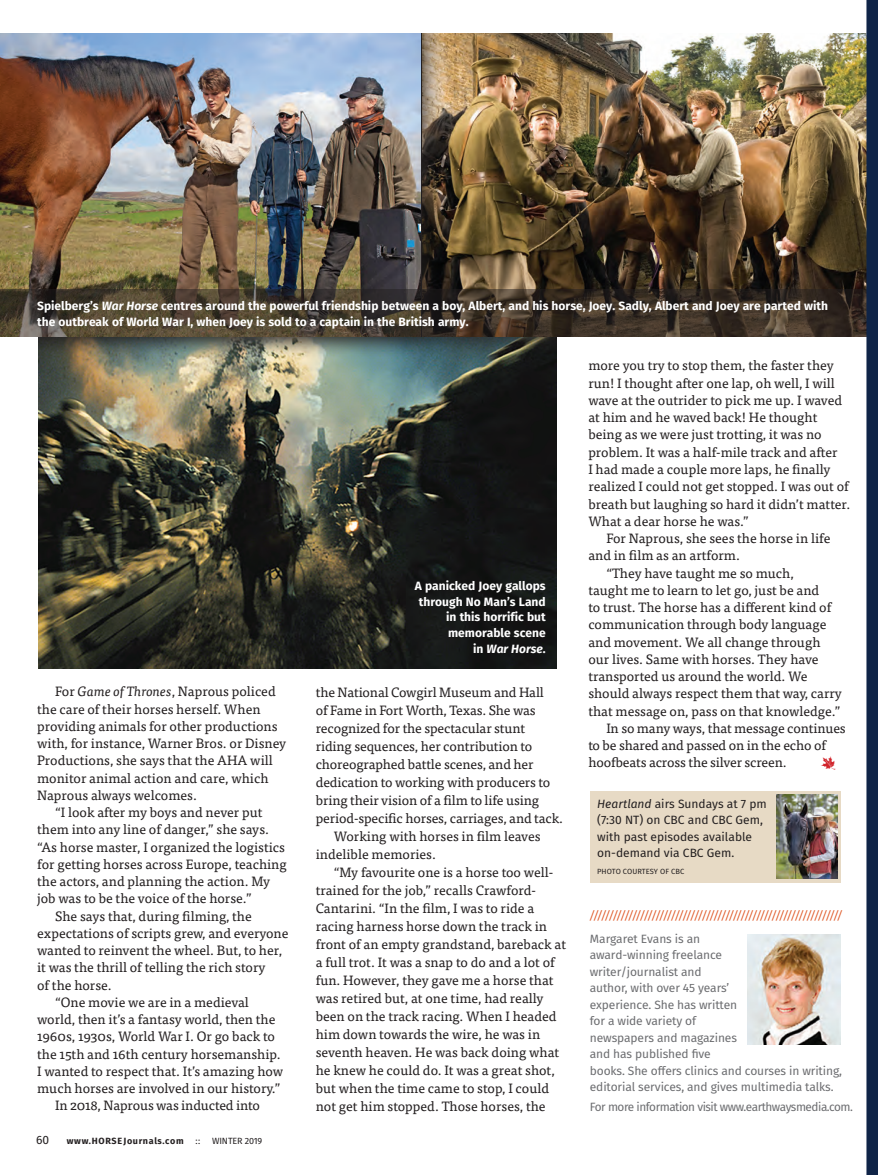
<style>
.page{position:relative;width:878px;height:1175px;background:#fff}
.page>*{position:absolute;margin:0;border:0;box-sizing:border-box;transform-origin:0 0}
.t1{font:italic 700 condensed 15px "Minion Pro";color:#df5927}
.Default{font:13.5px/17.2px "Tisa Pro";color:#231f20}
.Default-2{font:13.5px "Df Incidentals";color:#d1232a}
.t2{font:700 12px/15.8px "Fira Sans";color:#fff;text-align:right}
.t3{font:12px/16.5px "Fira Sans";letter-spacing:-.01em;color:#6c6d70}
.Default-3{font:12px/16.5px "Fira Sans";color:#231f20}
.t4{font:12px "Fira Sans";letter-spacing:-.04em;color:#6c6d70}
.t5{font:700 9px "Fira Sans";letter-spacing:.07em;color:#231f20}
.t6{font:9px "Fira Sans";letter-spacing:-.01em;color:#231f20}
.Default-4{font:7.5px "Fira Sans";letter-spacing:.01em;color:#231f20}
.s1{font-style:italic}
</style>
<div class="page">
<img style="left:38px;top:359px;width:519px;height:309px">
<img style="left:747px;top:934px;width:93px;height:110px">
<div style="left:590px;top:791px;width:250px;height:91px;background:#e7dac5"></div>
<img style="left:776px;top:794px;width:61px;height:84px">
<div style="left:0;top:175px;width:578px;height:184px;background:#231f20;opacity:.75"></div>
<img style="left:443px;top:33px;width:423px;height:257px">
<div style="left:0;top:14px;width:443px;height:340px;background:#231f20;opacity:.75"></div>
<img style="left:0;top:33px;width:421px;height:257px">
<svg style="left:0;top:290px;width:866px;height:47px;background:#41372b"></svg>
<div style="left:0;top:0;width:878px;height:33px;background:#fff"></div>
<svg style="left:866px;top:0;width:12px;height:1174px;background:#263856"></svg>
<div style="left:0;top:337px;width:37px;height:347px;background:#fff"></div>
<div style="left:557px;top:337px;width:308px;height:347px;background:#fff"></div>
<p class="t2" style="left:37px;top:298px;width:792px;text-align:left">Spielberg’s <span class="s1">War Horse</span> centres around the powerful friendship between a boy, Albert, and his horse, Joey. Sadly, Albert and Joey are parted with the outbreak of World War I, when Joey is sold to a captain in the British army.</p>
<p class="Default" style="left:588px;top:356px;width:263px">more you try to stop them, the faster they run! I thought after one lap, oh well, I will wave at the outrider to pick me up. I waved at him and he waved back! He thought being as we were just trotting, it was no problem. It was a half-mile track and after<br>I had made a couple more laps, he finally realized I could not get stopped. I was out of breath but laughing so hard it didn’t matter.<br>What a dear horse he was.”</p>
<p class="Default" style="left:588px;top:529px;width:243px;text-indent:18px">For Naprous, she sees the horse in life and in film as an artform.</p>
<p class="Default" style="left:588px;top:563px;width:255px;text-indent:18px">“They have taught me so much,<br>taught me to learn to let go, just be and<br>to trust. The horse has a different kind of communication through body language and movement. We all change through our lives. Same with horses. They have transported us around the world. We should always respect them that way, carry that message on, pass on that knowledge.”</p>
<p class="Default" style="left:588px;top:718px;width:259px;text-indent:18px">In so many ways, that message continues to be shared and passed on in the echo of hoofbeats across the silver screen.</p>
<p class="t2" style="left:415px;top:578px;width:132px">A panicked Joey gallops through No Man’s Land in this horrific but</p>
<p class="t2" style="left:448px;top:625px;width:99px">memorable scene in <span class="s1">War Horse</span>.</p>
<p class="Default" style="left:37px;top:682px;width:251px;text-indent:18px">For <span class="s1">Game of Thrones</span>, Naprous policed the care of their horses herself. When providing animals for other productions with, for instance, Warner Bros. or Disney Productions, she says that the AHA will monitor animal action and care, which Naprous always welcomes.</p>
<p class="Default" style="left:37px;top:803px;width:251px;text-indent:18px">“I look after my boys and never put them into any line of danger,” she says. “As horse master, I organized the logistics for getting horses across Europe, teaching the actors, and planning the action. My job was to be the voice of the horse.”</p>
<p class="Default" style="left:37px;top:906px;width:253px;text-indent:18px">She says that, during filming, the expectations of scripts grew, and everyone wanted to reinvent the wheel. But, to her, it was the thrill of telling the rich story<br>of the horse.</p>
<p class="Default" style="left:37px;top:992px;width:247px;text-indent:18px">“One movie we are in a medieval world, then it’s a fantasy world, then the 1960s, 1930s, World War I. Or go back to the 15th and 16th century horsemanship.<br>I wanted to respect that. It’s amazing how much horses are involved in our history.”</p>
<p class="Default" style="left:55px;top:1096px;width:206px">In 2018, Naprous was inducted into</p>
<p class="Default" style="left:316px;top:682px;width:249px;line-height:18px">the National Cowgirl Museum and Hall<br>of Fame in Fort Worth, Texas. She was recognized for the spectacular stunt riding sequences, her contribution to choreographed battle scenes, and her dedication to working with producers to bring their vision of a film to life using period-specific horses, carriages, and tack.</p>
<p class="Default" style="left:316px;top:826px;width:226px;line-height:18px;text-indent:18px">Working with horses in film leaves indelible memories.</p>
<p class="Default" style="left:316px;top:862px;width:252px;line-height:18px;text-indent:18px">“My favourite one is a horse too well&shy;trained for the job,” recalls Crawford-Cantarini. “In the film, I was to ride a racing harness horse down the track in front of an empty grandstand, bareback at a full trot. It was a snap to do and a lot of fun. However, they gave me a horse that was retired but, at one time, had really been on the track racing. When I headed him down towards the wire, he was in seventh heaven. He was back doing what he knew he could do. It was a great shot, but when the time came to stop, I could not get him stopped. Those horses, the</p>
<p class="Default-2" style="left:820px;top:755px;width:17px">b</p>
<p class="Default-3" style="left:597px;top:795px;width:171px"><span class="s1">Heartland</span> airs Sundays at 7 pm (7:30 NT) on CBC and CBC Gem, with past episodes available on-demand via CBC Gem.</p>
<p class="Default-4" style="left:597px;top:865px;width:89px">PHOTO COURTESY OF CBC</p>
<p class="t1" style="left:590px;top:904px;width:253px">/////////////////////////////////////////////////////////////////</p>
<p class="t3" style="left:590px;top:930px;width:254px">Margaret Evans is an<br>award-winning freelance<br>writer/journalist and<br>author, with over 45 years’<br>experience. She has written<br>for a wide variety of<br>newspapers and magazines<br>and has published five<br>books. She offers clinics and courses in writing, editorial services, and gives multimedia talks.</p>
<p class="t4" style="left:590px;top:1098px;width:265px">For more information visit www.earthwaysmedia.com.</p>
<p class="Default-3" style="left:36px;top:1131px;width:15px">60</p>
<p class="t5" style="left:67px;top:1134px;width:118px">www.HORSEJournals.com</p>
<p class="t6" style="left:195px;top:1134px;width:6px">::</p>
<p class="t6" style="left:212px;top:1134px;width:52px">WINTER 2019</p>
</div>
